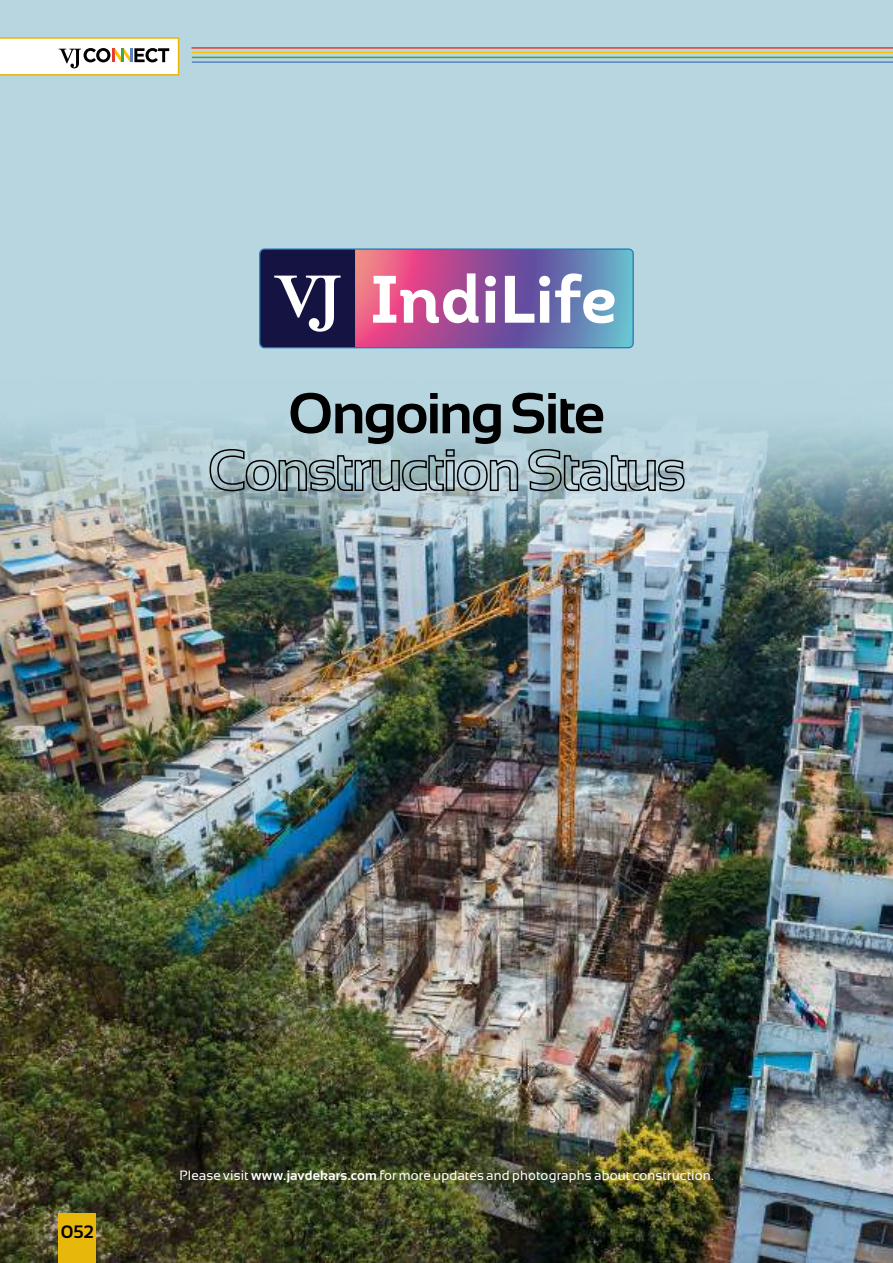
<style>
.page{position:relative;width:893px;height:1263px;background:#b8d6e0}
.page>*{position:absolute;margin:0;border:0;box-sizing:border-box;transform-origin:0 0}
.t1{font:700 57.6px/57px "Sansation";letter-spacing:-.035em;color:#000;text-align:center}
.t2{font:700 18px "Sansation";color:#000}
.t3{font:13.5px "Sansation";letter-spacing:.01em;color:#fff}
.s1{font-weight:700}
</style>
<div class="page">
<img style="left:0;top:426px;width:893px;height:837px">
<svg style="left:259px;top:248px;width:375px;height:100px;background:#886e9c"></svg>
<hr style="left:191px;top:47px;width:702px;height:2px;background:#e53c2e">
<hr style="left:192px;top:52px;width:701px;height:1px;background:#fcc100">
<hr style="left:192px;top:57px;width:701px;height:1px;background:#3fa54c">
<hr style="left:192px;top:61px;width:701px;height:2px;background:#5b82c2">
<div style="left:58px;top:1214px;width:38px;height:49px;background:#e7b809"></div>
<svg style="left:0;top:37px;width:179px;height:39px;background:#e4e0d0"></svg>
<h1 class="t1" style="left:207px;top:385px;width:479px">Ongoing Site<br>Construction Status</h1>
<h2 class="t2" style="left:61px;top:1222px;width:35px">052</h2>
<p class="t3" style="left:179px;top:1168px;width:536px">Please visit <span class="s1">www.javdekars.com</span> for more updates and photographs about construction.</p>
</div>
